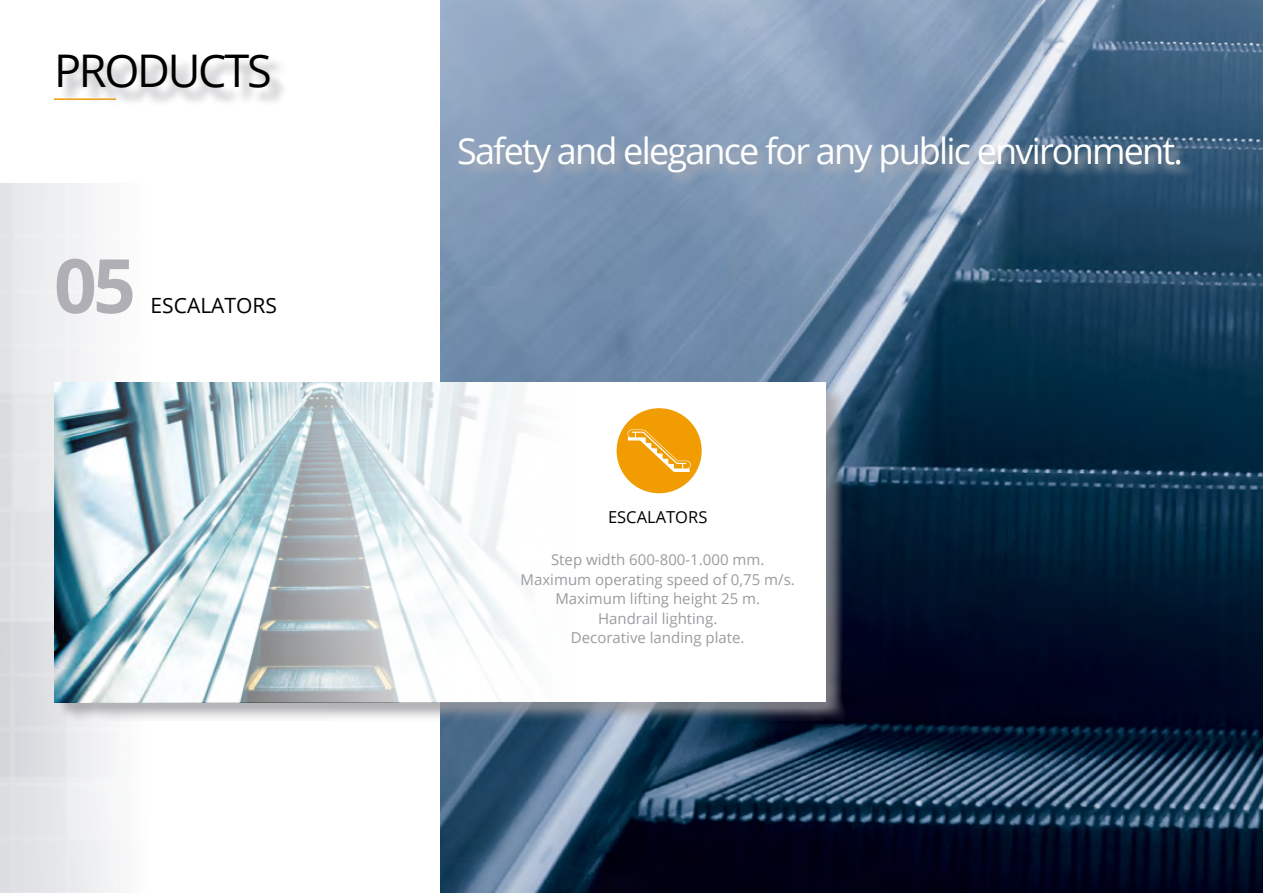
<style>
.page{position:relative;width:1263px;height:893px;background:#fff}
.page>*{position:absolute;margin:0;border:0;box-sizing:border-box;transform-origin:0 0}
.t1{font:700 75px "Open Sans";color:#b0afb5}
.t2{font:45px "Open Sans";letter-spacing:-.05em;color:#000}
.t3{font:36px "Open Sans";letter-spacing:-.05em;color:#fff}
.t4{font:21px "Open Sans";color:#000}
.t5{font:16.5px "Open Sans";color:#000}
.t6{font:15px/19.5px "Open Sans";color:#9c9ba0;text-align:center}
</style>
<div class="page">
<img style="left:0;top:183px;width:147px;height:710px">
<img style="left:441px;top:0;width:822px;height:893px">
<hr style="left:54px;top:98px;width:62px;height:2px;background:#f19c00">
<div style="left:56px;top:384px;width:789px;height:337px;background:#9c9ba0;opacity:.75"></div>
<div style="left:54px;top:383px;width:772px;height:319px;background:#fff"></div>
<img style="left:54px;top:383px;width:465px;height:319px">
<div style="left:617px;top:409px;width:84px;height:83px;background:#f19c00;border-radius:50%"></div>
<div style="left:617px;top:408px;width:85px;height:85px;border:2px solid #f19c00;border-radius:50%"></div>
<svg style="left:627px;top:429px;width:64px;height:43px"></svg>
<svg style="left:456px;top:136px;width:738px;height:52px;background:#778ea8"></svg>
<svg style="left:60px;top:61px;width:224px;height:41px"></svg>
<h2 class="t2" style="left:54px;top:40px;width:219px">PRODUCTS</h2>
<h1 class="t1" style="left:54px;top:233px;width:83px">05</h1>
<h3 class="t4" style="left:151px;top:291px;width:128px">ESCALATORS</h3>
<h3 class="t3" style="left:457px;top:127px;width:727px">Safety and elegance for any public environment.</h3>
<p class="t5" style="left:608px;top:506px;width:101px">ESCALATORS</p>
<p class="t6" style="left:520px;top:550px;width:276px">Step width 600-800-1.000 mm.<br>Maximum operating speed of 0,75 m/s.<br>Maximum lifting height 25 m.<br>Handrail lighting.<br>Decorative landing plate.</p>
</div>
